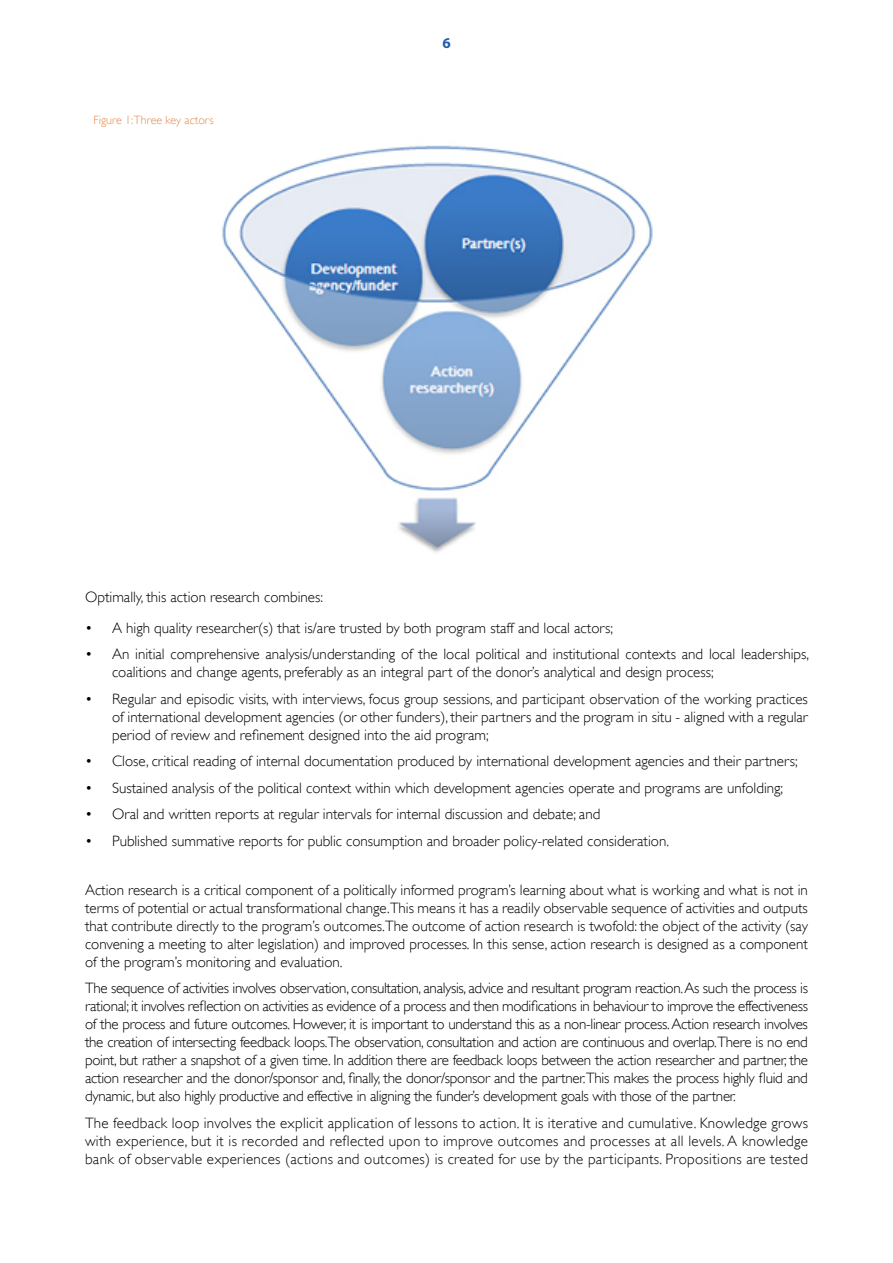
<style>
.page{position:relative;width:893px;height:1263px;background:#fff}
.page>*{position:absolute;margin:0;border:0;box-sizing:border-box;transform-origin:0 0}
.t1{font:300 15px/18px "Gill Sans";color:#000;text-align:justify}
.t2{font:700 15px "Myriad Pro";color:#215eac}
.t3{font:300 12px "Gill Sans";color:#e88948}
</style>
<div class="page">
<img style="left:222px;top:145px;width:431px;height:407px">
<p class="t3" style="left:94px;top:113px;width:122px">Figure 1:Three key actors</p>
<p class="t2" style="left:442px;top:33px;width:10px">6</p>
<p class="t1" style="left:85px;top:588px;width:239px">Optimally, this action research combines:</p>
<p class="t1" style="left:85px;top:619px;width:529px">• A high quality researcher(s) that is/are trusted by both program staff and local actors;</p>
<p class="t1" style="left:112px;top:645px;width:699px;text-indent:-27px">• An initial comprehensive analysis/understanding of the local political and institutional contexts and local leaderships, coalitions and change agents, preferably as an integral part of the donor’s analytical and design process;</p>
<p class="t1" style="left:112px;top:690px;width:697px;text-indent:-27px">• Regular and episodic visits, with interviews, focus group sessions, and participant observation of the working practices of international development agencies (or other funders), their partners and the program in situ - aligned with a regular period of review and refinement designed into the aid program;</p>
<p class="t1" style="left:85px;top:752px;width:714px">• Close, critical reading of internal documentation produced by international development agencies and their partners;</p>
<p class="t1" style="left:85px;top:779px;width:700px">• Sustained analysis of the political context within which development agencies operate and programs are unfolding;</p>
<p class="t1" style="left:85px;top:805px;width:517px">• Oral and written reports at regular intervals for internal discussion and debate; and</p>
<p class="t1" style="left:85px;top:832px;width:586px">• Published summative reports for public consumption and broader policy-related consideration.</p>
<p class="t1" style="left:85px;top:881px;width:724px">Action research is a critical component of a politically informed program’s learning about what is working and what is not in terms of potential or actual transformational change.This means it has a readily observable sequence of activities and outputs that contribute directly to the program’s outcomes.The outcome of action research is twofold: the object of the activity (say convening a meeting to alter legislation) and improved processes. In this sense, action research is designed as a component of the program’s monitoring and evaluation.</p>
<p class="t1" style="left:85px;top:979px;width:724px">The sequence of activities involves observation, consultation, analysis, advice and resultant program reaction. As such the process is rational; it involves reflection on activities as evidence of a process and then modifications in behaviour to improve the effectiveness of the process and future outcomes. However, it is important to understand this as a non-linear process. Action research involves the creation of intersecting feedback loops.The observation, consultation and action are continuous and overlap.There is no end point, but rather a snapshot of a given time. In addition there are feedback loops between the action researcher and partner, the action researcher and the donor/sponsor and, finally, the donor/sponsor and the partner.This makes the process highly fluid and dynamic, but also highly productive and effective in aligning the funder’s development goals with those of the partner.</p>
<p class="t1" style="left:85px;top:1114px;width:724px">The feedback loop involves the explicit application of lessons to action. It is iterative and cumulative. Knowledge grows with experience, but it is recorded and reflected upon to improve outcomes and processes at all levels. A knowledge bank of observable experiences (actions and outcomes) is created for use by the participants. Propositions are tested</p>
</div>
